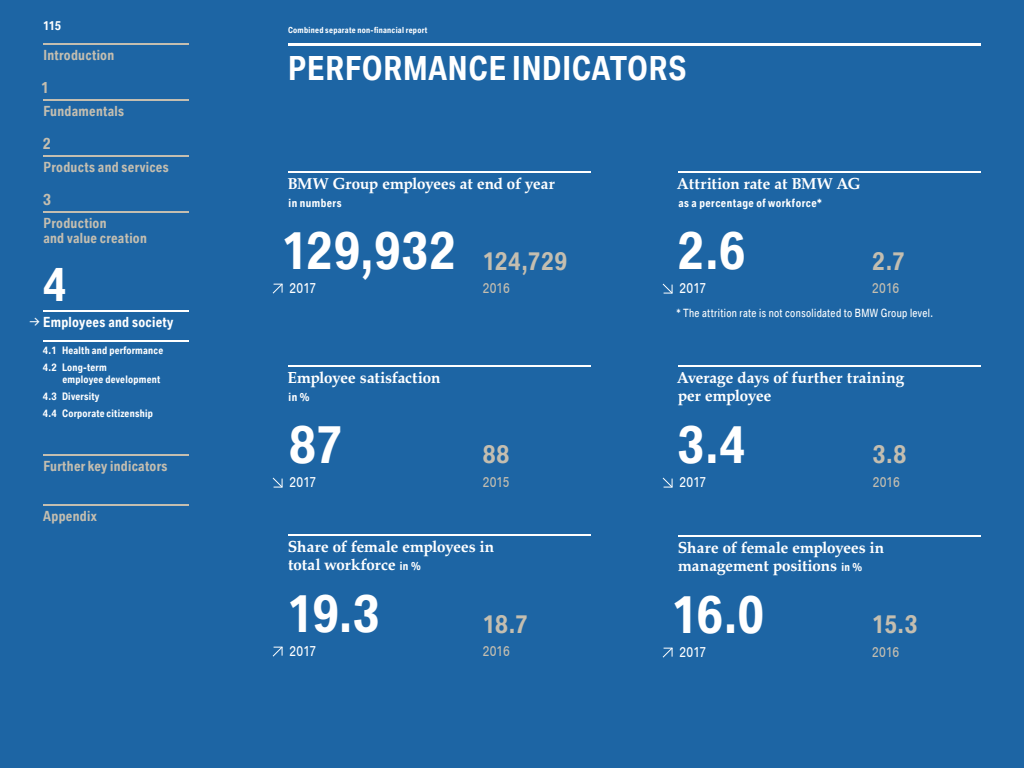
<style>
.page{position:relative;width:1024px;height:768px;background:#1d65a4}
.page>*{position:absolute;margin:0;border:0;box-sizing:border-box;transform-origin:0 0}
.t1{font:700 50px "BMW Group Condensed";letter-spacing:-.005em;color:#fff}
.t2{font:700 45px "BMW Group Condensed";color:#fff}
.t3{font:700 32px "BMW Group Condensed";letter-spacing:.015em;color:#fff}
.t4{font:700 24px "BMW Group Condensed";letter-spacing:.005em;color:#c4beb0}
.t5{font:700 16px/18px "BMW Group Serif";letter-spacing:.005em;color:#fff}
.t6{font:700 15px "BMW Group Condensed";color:#c4beb0}
.t7{font:700 13.5px/15px "BMW Group Condensed";letter-spacing:.015em;color:#c4beb0}
.t8{font:13.5px "BMW Group Condensed";color:#fff}
.t9{font:13.5px "BMW Group Condensed";color:#c4beb0}
.t10{font:700 13.5px "BMW Group Condensed";letter-spacing:.015em;color:#fff}
.t11{font:700 12px "BMW Group Condensed";color:#fff}
.t12{font:11px "BMW Group Condensed";letter-spacing:.025em;color:#fff}
.t13{font:700 11px "BMW Group Condensed";letter-spacing:.03em;color:#fff}
.t14{font:700 10px/17px "BMW Group Condensed";letter-spacing:.015em;color:#fff}
.t15{font:700 8.1px "BMW Group Condensed";letter-spacing:.025em;color:#fff}
.s1{font-family:"BMW Group Expert 2016"}
.s2{font-size:15.8px}
.s3{font-family:"BMW Group Condensed";font-size:11px}
</style>
<div class="page">
<hr style="left:288px;top:43px;width:693px;height:3px;background:#fff">
<hr style="left:678px;top:171px;width:303px;height:2px;background:#fff">
<svg style="left:662px;top:283px;width:11px;height:11px"></svg>
<hr style="left:288px;top:365px;width:303px;height:2px;background:#fff">
<svg style="left:272px;top:477px;width:11px;height:11px"></svg>
<hr style="left:678px;top:365px;width:303px;height:2px;background:#fff">
<svg style="left:662px;top:477px;width:11px;height:11px"></svg>
<hr style="left:288px;top:534px;width:303px;height:2px;background:#fff">
<svg style="left:272px;top:646px;width:11px;height:11px"></svg>
<hr style="left:678px;top:535px;width:303px;height:2px;background:#fff">
<svg style="left:662px;top:647px;width:11px;height:11px"></svg>
<hr style="left:43px;top:43px;width:146px;height:2px;background:#c4beb0">
<hr style="left:43px;top:99px;width:146px;height:2px;background:#c4beb0">
<hr style="left:43px;top:155px;width:146px;height:2px;background:#c4beb0">
<hr style="left:43px;top:211px;width:146px;height:2px;background:#c4beb0">
<hr style="left:43px;top:310px;width:146px;height:2px;background:#fff">
<hr style="left:43px;top:340px;width:146px;height:2px;background:#fff">
<hr style="left:43px;top:454px;width:146px;height:2px;background:#c4beb0">
<hr style="left:43px;top:504px;width:146px;height:2px;background:#c4beb0">
<hr style="left:288px;top:171px;width:303px;height:2px;background:#fff">
<svg style="left:272px;top:283px;width:11px;height:11px"></svg>
<p class="t11" style="left:43px;top:18px;width:20px">115</p>
<p class="t7" style="left:43px;top:47px;width:72px">Introduction</p>
<p class="t6" style="left:41px;top:78px;width:10px">1</p>
<p class="t7" style="left:43px;top:103px;width:82px">Fundamentals</p>
<p class="t6" style="left:43px;top:134px;width:10px">2</p>
<p class="t7" style="left:43px;top:159px;width:127px">Products and services</p>
<p class="t6" style="left:43px;top:190px;width:10px">3</p>
<p class="t7" style="left:43px;top:215px;width:105px">Production<br>and value creation</p>
<h2 class="t2" style="left:43px;top:255px;width:26px">4</h2>
<p class="t10" style="left:29px;top:313px;width:146px"><span class="s1">·</span> Employees and society</p>
<p class="t14" style="left:43px;top:341px;width:122px">4.1 Health and performance<br>4.2 Long-term</p>
<p class="t14" style="left:43px;top:370px;width:119px;text-indent:19px">employee -development<br>4.3 Diversity<br>4.4 Corporate citizenship</p>
<p class="t7" style="left:43px;top:458px;width:126px">Further key indicators</p>
<p class="t7" style="left:43px;top:508px;width:55px">Appendix</p>
<p class="t15" style="left:288px;top:25px;width:141px">Combined separate non-financial report</p>
<h3 class="t3" style="left:288px;top:47px;width:400px">PERFORMANCE INDICATORS</h3>
<p class="t5" style="left:288px;top:173px;width:269px"><span class="s2">BMW</span> Group employees at end of year</p>
<p class="t13" style="left:289px;top:196px;width:55px">in numbers</p>
<h1 class="t1" style="left:282px;top:218px;width:176px">129,932</h1>
<p class="t8" style="left:290px;top:279px;width:28px">2017</p>
<h3 class="t4" style="left:483px;top:245px;width:86px">124,729</h3>
<p class="t9" style="left:483px;top:279px;width:29px">2016</p>
<p class="t5" style="left:288px;top:367px;width:154px">Employee satisfaction</p>
<p class="t13" style="left:289px;top:390px;width:23px">in %</p>
<h1 class="t1" style="left:289px;top:412px;width:56px">87</h1>
<p class="t8" style="left:290px;top:473px;width:28px">2017</p>
<h3 class="t4" style="left:483px;top:438px;width:28px">88</h3>
<p class="t9" style="left:483px;top:473px;width:29px">2015</p>
<p class="t5" style="left:288px;top:536px;width:208px">Share of female employees in total workforce <span class="s3">in %</span></p>
<h1 class="t1" style="left:288px;top:581px;width:94px">19.3</h1>
<p class="t8" style="left:290px;top:642px;width:28px">2017</p>
<h3 class="t4" style="left:483px;top:608px;width:47px">18.7</h3>
<p class="t9" style="left:483px;top:642px;width:29px">2016</p>
<p class="t5" style="left:677px;top:173px;width:185px">Attrition rate at <span class="s2">BMW</span> AG</p>
<p class="t13" style="left:678px;top:196px;width:145px">as a percentage of workforce*</p>
<h1 class="t1" style="left:678px;top:218px;width:70px">2.6</h1>
<p class="t8" style="left:680px;top:279px;width:28px">2017</p>
<p class="t12" style="left:676px;top:306px;width:258px">* The attrition rate is not consolidated to BMW Group level.</p>
<h3 class="t4" style="left:872px;top:245px;width:35px">2.7</h3>
<p class="t9" style="left:872px;top:279px;width:29px">2016</p>
<p class="t5" style="left:677px;top:367px;width:228px">Average days of further training per employee</p>
<h1 class="t1" style="left:678px;top:412px;width:70px">3.4</h1>
<p class="t8" style="left:680px;top:473px;width:28px">2017</p>
<h3 class="t4" style="left:873px;top:438px;width:35px">3.8</h3>
<p class="t9" style="left:873px;top:473px;width:29px">2016</p>
<p class="t5" style="left:678px;top:537px;width:208px">Share of female employees in management positions <span class="s3">in %</span></p>
<h1 class="t1" style="left:672px;top:582px;width:94px">16.0</h1>
<p class="t8" style="left:680px;top:643px;width:28px">2017</p>
<h3 class="t4" style="left:872px;top:608px;width:47px">15.3</h3>
<p class="t9" style="left:872px;top:643px;width:29px">2016</p>
</div>
